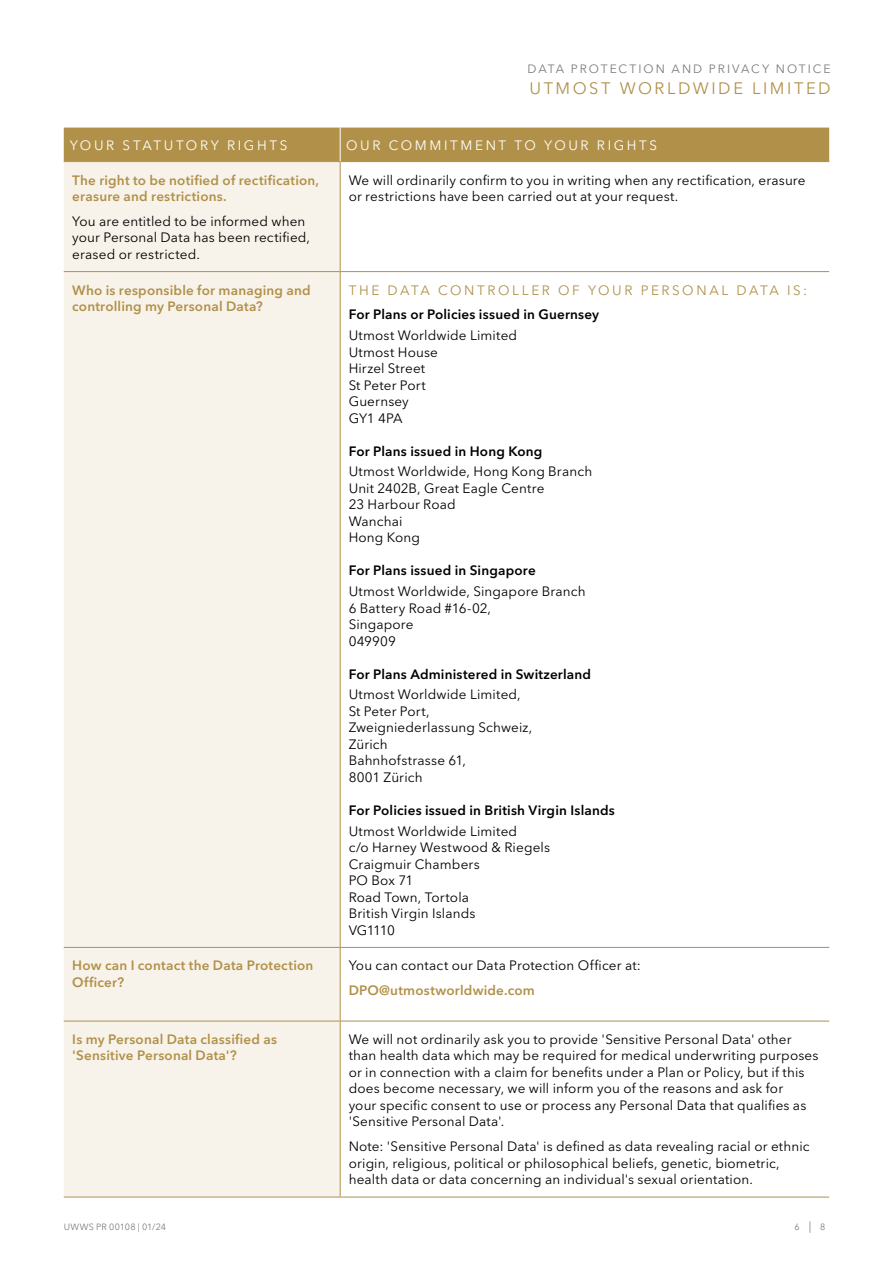
<style>
.page{position:relative;width:893px;height:1263px;background:#fff}
.page>*{position:absolute;margin:0;border:0;box-sizing:border-box;transform-origin:0 0}
.t1{font:16.5px "Avenir Next LT Pro";letter-spacing:.155em;color:#b19149}
.t2{font:13.5px/16.5px "Avenir Next LT Pro";letter-spacing:.01em;color:#000}
.t3{font:600 13.5px/16.5px "Avenir Next LT Pro";letter-spacing:.015em;color:#b19149}
.t4{font:600 13.5px "Avenir Next LT Pro";letter-spacing:.015em;color:#000}
.t5{font:13.5px "Avenir Next LT Pro";letter-spacing:.195em;color:#fff}
.t6{font:13.5px "Avenir Next LT Pro";letter-spacing:.19em;color:#b19149}
.t7{font:12px "Avenir Next LT Pro";letter-spacing:.17em;color:#7b7c7e}
.t8{font:9px "Avenir Next LT Pro";letter-spacing:.02em;color:#7b7c7e}
.s1{font-size:11.25px}
</style>
<div class="page">
<div style="left:64px;top:128px;width:765px;height:33px;background:#b19149"></div>
<div style="left:64px;top:162px;width:276px;height:1035px;background:#f8f3ea"></div>
<hr style="left:64px;top:161px;width:276px;height:1px;background:#b19149">
<hr style="left:340px;top:161px;width:489px;height:1px;background:#b19149">
<hr style="left:340px;top:128px;width:1px;height:33px;background:#fff">
<hr style="left:340px;top:162px;width:1px;height:109px;background:#b19149">
<hr style="left:64px;top:271px;width:276px;height:1px;background:#b19149">
<hr style="left:340px;top:271px;width:489px;height:1px;background:#b19149">
<hr style="left:340px;top:272px;width:1px;height:675px;background:#b19149">
<hr style="left:64px;top:947px;width:276px;height:1px;background:#b19149">
<hr style="left:340px;top:947px;width:489px;height:1px;background:#b19149">
<hr style="left:340px;top:948px;width:1px;height:73px;background:#b19149">
<hr style="left:64px;top:1021px;width:276px;height:1px;background:#b19149">
<hr style="left:340px;top:1021px;width:489px;height:1px;background:#b19149">
<hr style="left:340px;top:1021px;width:1px;height:176px;background:#b19149">
<hr style="left:64px;top:1197px;width:276px;height:1px;background:#b19149">
<hr style="left:340px;top:1197px;width:489px;height:1px;background:#b19149">
<p class="t7" style="left:528px;top:62px;width:304px">DATA PROTECTION AND PRIVACY NOTICE</p>
<p class="t1" style="left:529px;top:78px;width:303px">UTMOST WORLDWIDE LIMITED</p>
<p class="t5" style="left:70px;top:137px;width:219px">YOUR STATUTORY RIGHTS</p>
<p class="t5" style="left:346px;top:137px;width:313px">OUR COMMITMENT TO YOUR RIGHTS</p>
<p class="t3" style="left:72px;top:171px;width:248px">The right to be notified of rectification, erasure and restrictions.</p>
<p class="t2" style="left:72px;top:213px;width:239px">You are entitled to be informed when your Personal Data has been rectified, erased or restricted.</p>
<p class="t2" style="left:349px;top:172px;width:458px">We will ordinarily confirm to you in writing when any rectification, erasure or restrictions have been carried out at your request.</p>
<p class="t3" style="left:72px;top:281px;width:240px">Who is responsible for managing and controlling my Personal Data?</p>
<p class="t6" style="left:349px;top:282px;width:460px">THE DATA CONTROLLER OF YOUR PERSONAL DATA IS:</p>
<p class="t4" style="left:349px;top:306px;width:252px">For Plans or Policies issued in Guernsey</p>
<p class="t2" style="left:349px;top:327px;width:170px">Utmost Worldwide Limited<br>Utmost House<br>Hirzel Street<br>St Peter Port<br>Guernsey<br>GY1 4PA</p>
<p class="t4" style="left:349px;top:443px;width:195px">For Plans issued in Hong Kong</p>
<p class="t2" style="left:349px;top:463px;width:245px">Utmost Worldwide, Hong Kong Branch<br>Unit 2402B, Great Eagle Centre<br>23 Harbour Road<br>Wanchai<br>Hong Kong</p>
<p class="t4" style="left:349px;top:562px;width:189px">For Plans issued in Singapore</p>
<p class="t2" style="left:349px;top:583px;width:239px">Utmost Worldwide, Singapore Branch<br>6 Battery Road #16-02,<br>Singapore<br>049909</p>
<p class="t4" style="left:349px;top:666px;width:244px">For Plans Administered in Switzerland</p>
<p class="t2" style="left:349px;top:686px;width:185px">Utmost Worldwide Limited,<br>St Peter Port,<br>Zweigniederlassung Schweiz,<br>Zürich<br>Bahnhofstrasse 61,<br>8001 Zürich</p>
<p class="t4" style="left:349px;top:802px;width:268px">For Policies issued in British Virgin Islands</p>
<p class="t2" style="left:349px;top:822px;width:203px">Utmost Worldwide Limited<br>c/o Harney Westwood &amp; Riegels<br>Craigmuir Chambers<br>PO Box 71<br>Road Town, Tortola<br>British Virgin Islands<br>VG1110</p>
<p class="t3" style="left:72px;top:957px;width:243px">How can I contact the Data Protection<br>Officer?</p>
<p class="t2" style="left:349px;top:957px;width:294px">You can contact our Data Protection Officer at:</p>
<p class="t3" style="left:349px;top:982px;width:188px">DPO@utmostworldwide.com</p>
<p class="t3" style="left:72px;top:1031px;width:206px">Is my Personal Data classified as 'Sensitive Personal Data'?</p>
<p class="t2" style="left:349px;top:1031px;width:471px">We will not ordinarily ask you to provide 'Sensitive Personal Data' other than health data which may be required for medical underwriting purposes or in connection with a claim for benefits under a Plan or Policy, but if this does become necessary, we will inform you of the reasons and ask for<br>your specific consent to use or process any Personal Data that qualifies as 'Sensitive Personal Data'.</p>
<p class="t2" style="left:349px;top:1138px;width:462px">Note: 'Sensitive Personal Data' is defined as data revealing racial or ethnic origin, religious, political or philosophical beliefs, genetic, biometric, health data or data concerning an individual's sexual orientation.</p>
<p class="t8" style="left:64px;top:1222px;width:104px">UWWS PR 00108 | 01/24</p>
<p class="t8" style="left:794px;top:1222px;width:33px">6<span class="s1">|</span>8</p>
</div>
